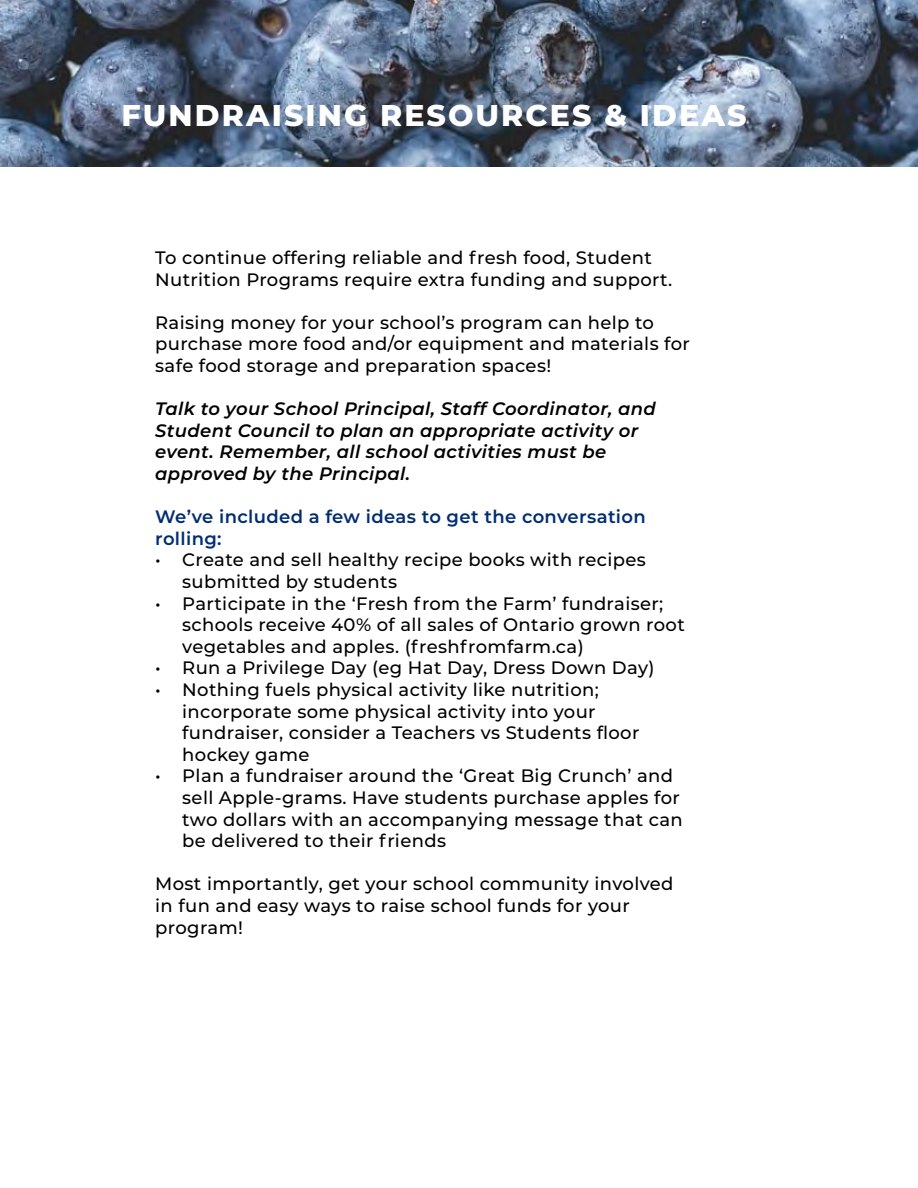
<style>
.page{position:relative;width:918px;height:1188px;background:#fff}
.page>*{position:absolute;margin:0;border:0;box-sizing:border-box;transform-origin:0 0}
.t1{font:800 30px "Montserrat";letter-spacing:.07em;color:#fff}
.t2{font:500 18px/21.6px "Montserrat";letter-spacing:.02em;color:#000}
.t3{font:italic 600 18px/21.6px "Montserrat";letter-spacing:.02em;color:#000}
.t4{font:600 18px/21.6px "Montserrat";letter-spacing:.02em;color:#002d72}
</style>
<div class="page">
<img style="left:0;top:0;width:918px;height:166px">
<h1 class="t1" style="left:122px;top:94px;width:626px">FUNDRAISING RESOURCES &amp; IDEAS</h1>
<p class="t2" style="left:155px;top:246px;width:518px">To continue offering reliable and fresh food, Student<br>Nutrition Programs require extra funding and support.</p>
<p class="t2" style="left:155px;top:311px;width:536px">Raising money for your school’s program can help to purchase more food and/or equipment and materials for safe food storage and preparation spaces!</p>
<p class="t3" style="left:155px;top:397px;width:502px">Talk to your School Principal, Staff Coordinator, and Student Council to plan an appropriate activity or event. Remember, all school activities must be approved by the Principal.</p>
<p class="t4" style="left:155px;top:505px;width:492px">We’ve included a few ideas to get the conversation rolling:</p>
<p class="t2" style="left:182px;top:548px;width:465px;text-indent:-27px">• Create and sell healthy recipe books with recipes submitted by students</p>
<p class="t2" style="left:182px;top:592px;width:504px;text-indent:-27px">• Participate in the ‘Fresh from the Farm’ fundraiser; schools receive 40% of all sales of Ontario grown root vegetables and apples. (freshfromfarm.ca)</p>
<p class="t2" style="left:155px;top:656px;width:501px">• Run a Privilege Day (eg Hat Day, Dress Down Day)</p>
<p class="t2" style="left:182px;top:678px;width:459px;text-indent:-27px">• Nothing fuels physical activity like nutrition; incorporate some physical activity into your fundraiser, consider a Teachers vs Students floor hockey game</p>
<p class="t2" style="left:182px;top:764px;width:502px;text-indent:-27px">• Plan a fundraiser around the ‘Great Big Crunch’ and sell Apple-grams. Have students purchase apples for two dollars with an accompanying message that can be delivered to their friends</p>
<p class="t2" style="left:155px;top:872px;width:520px">Most importantly, get your school community involved in fun and easy ways to raise school funds for your program!</p>
</div>
